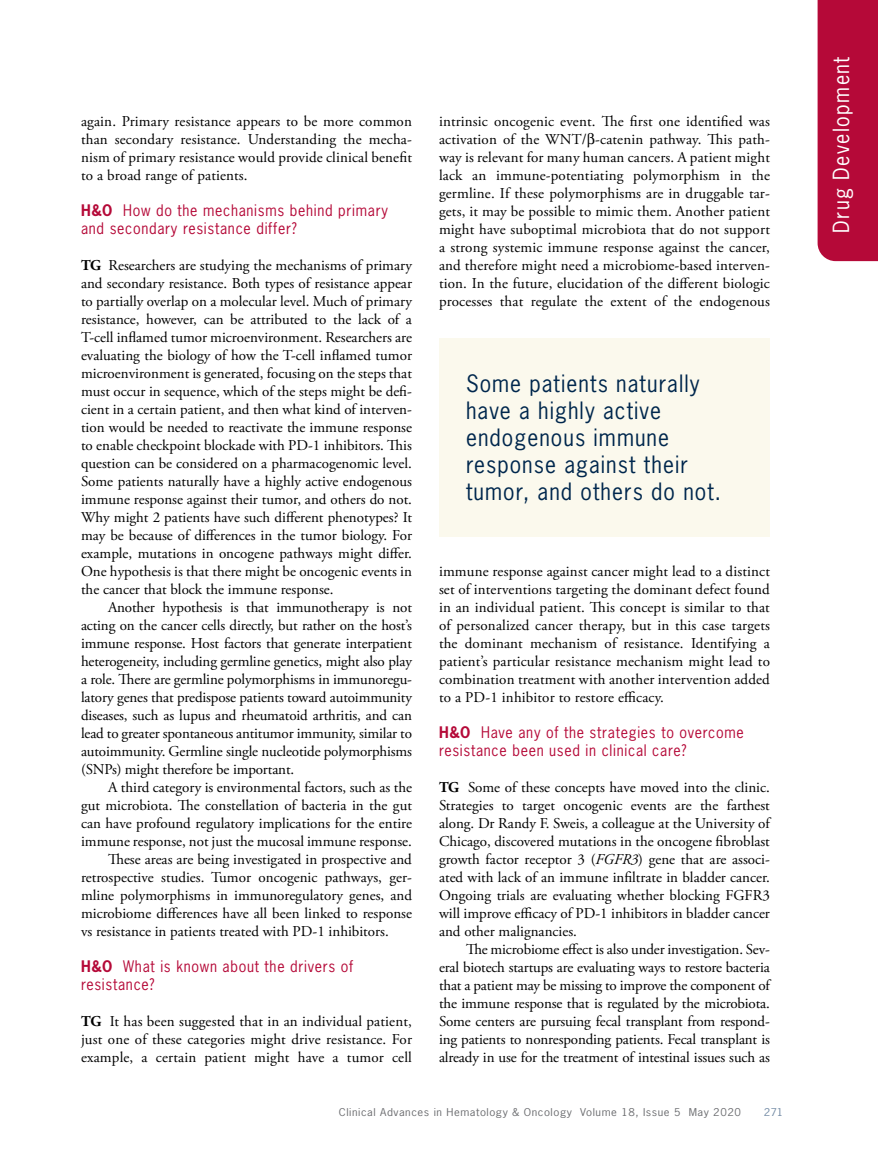
<style>
.page{position:relative;width:878px;height:1175px;background:#fff}
.page>*{position:absolute;margin:0;border:0;box-sizing:border-box;transform-origin:0 0}
.t1{font:22.5px/27px "News Gothic Std";letter-spacing:.05em;color:#00274d;scale:.95 1}
.t2{font:21px "News Gothic Std";letter-spacing:.07em;color:#fff;scale:.95 1}
.t3{font:15px/18px "Adobe Garamond Pro";color:#000;text-align:justify}
.t4{font:15px/18px "News Gothic Std";letter-spacing:.05em;color:#b50938;scale:.95 1}
.t5{font:10.2px "News Gothic Std";letter-spacing:.05em;color:#6d6e71;scale:1.11 1}
.t6{font:10.2px "News Gothic Std";color:#738ba5;scale:1.11 1}
.s1{font-weight:700}
.s2{font-style:italic}
</style>
<div class="page">
<div style="left:817px;top:0;width:61px;height:261px;background:#b50938"></div>
<div style="left:439px;top:338px;width:331px;height:199px;background:#fbf9ed"></div>
<p class="t3" style="left:81px;top:113px;width:332px">again. Primary resistance appears to be more common than secondary resistance. Understanding the mecha&shy;nism of primary resistance would provide clinical benefit to a broad range of patients.</p>
<p class="t4" style="left:81px;top:201px;width:324px"><span class="s1">H&amp;O</span> How do the mechanisms behind primary and secondary resistance differ?</p>
<p class="t3" style="left:81px;top:257px;width:332px"><span class="s1">TG</span> Researchers are studying the mechanisms of primary and secondary resistance. Both types of resistance appear to partially overlap on a molecular level. Much of primary resistance, however, can be attributed to the lack of a T-cell inflamed tumor microenvironment. Researchers are evaluating the biology of how the T-cell inflamed tumor microenvironment is generated, focusing on the steps that must occur in sequence, which of the steps might be defi&shy;cient in a certain patient, and then what kind of interven&shy;tion would be needed to reactivate the immune response to enable checkpoint blockade with PD-1 inhibitors. This question can be considered on a pharmacogenomic level.<br>Some patients naturally have a highly active endogenous immune response against their tumor, and others do not.<br>Why might 2 patients have such different phenotypes? It may be because of differences in the tumor biology. For example, mutations in oncogene pathways might differ.<br>One hypothesis is that there might be oncogenic events in the cancer that block the immune response.</p>
<p class="t3" style="left:81px;top:599px;width:332px;text-indent:27px">Another hypothesis is that immunotherapy is not acting on the cancer cells directly, but rather on the host’s immune response. Host factors that generate interpatient heterogeneity, including germline genetics, might also play a role. There are germline polymorphisms in immunoregu&shy;latory genes that predispose patients toward autoimmunity diseases, such as lupus and rheumatoid arthritis, and can lead to greater spontaneous antitumor immunity, similar to autoimmunity. Germline single nucleotide polymorphisms (SNPs) might therefore be important.</p>
<p class="t3" style="left:108px;top:779px;width:305px">A third category is environmental factors, such as the</p>
<p class="t3" style="left:81px;top:797px;width:332px">gut microbiota. The constellation of bacteria in the gut</p>
<p class="t3" style="left:81px;top:815px;width:332px">can have profound regulatory implications for the entire</p>
<p class="t3" style="left:81px;top:833px;width:332px">immune response, not just the mucosal immune response.</p>
<p class="t3" style="left:108px;top:851px;width:305px">These areas are being investigated in prospective and</p>
<p class="t3" style="left:81px;top:869px;width:332px">retrospective studies. Tumor oncogenic pathways, ger-</p>
<p class="t3" style="left:81px;top:887px;width:332px">mline polymorphisms in immunoregulatory genes, and</p>
<p class="t3" style="left:81px;top:905px;width:332px">microbiome differences have all been linked to response</p>
<p class="t3" style="left:81px;top:923px;width:309px">vs resistance in patients treated with PD-1 inhibitors.</p>
<p class="t4" style="left:81px;top:957px;width:288px"><span class="s1">H&amp;O</span> What is known about the drivers of resistance?</p>
<p class="t3" style="left:81px;top:1013px;width:332px"><span class="s1">TG</span> It has been suggested that in an individual patient, just one of these categories might drive resistance. For example, a certain patient might have a tumor cell</p>
<p class="t3" style="left:439px;top:113px;width:332px">intrinsic oncogenic event. The first one identified was activation of the WNT/ -catenin pathway. This path&shy;way is relevant for many human cancers. A patient might lack an immune-potentiating polymorphism in the germline. If these polymorphisms are in druggable tar&shy;gets, it may be possible to mimic them. Another patient might have suboptimal microbiota that do not support a strong systemic immune response against the cancer, and therefore might need a microbiome-based interven&shy;tion. In the future, elucidation of the different biologic processes that regulate the extent of the endogenous</p>
<h1 class="t1" style="left:466px;top:370px;width:270px">Some patients naturally have a highly active endogenous immune response against their tumor, and others do not.</h1>
<p class="t3" style="left:439px;top:563px;width:332px">immune response against cancer might lead to a distinct set of interventions targeting the dominant defect found in an individual patient. This concept is similar to that of personalized cancer therapy, but in this case targets the dominant mechanism of resistance. Identifying a patient’s particular resistance mechanism might lead to combination treatment with another intervention added to a PD-1 inhibitor to restore efficacy.</p>
<p class="t4" style="left:439px;top:723px;width:322px"><span class="s1">H&amp;O</span> Have any of the strategies to overcome resistance been used in clinical care?</p>
<p class="t3" style="left:439px;top:779px;width:332px"><span class="s1">TG</span> Some of these concepts have moved into the clinic.<br>Strategies to target oncogenic events are the farthest along. Dr Randy F. Sweis, a colleague at the University of Chicago, discovered mutations in the oncogene fibroblast growth factor receptor 3 (<span class="s2">FGFR3</span>) gene that are associ&shy;ated with lack of an immune infiltrate in bladder cancer.<br>Ongoing trials are evaluating whether blocking FGFR3 will improve efficacy of PD-1 inhibitors in bladder cancer and other malignancies.</p>
<p class="t3" style="left:439px;top:941px;width:332px;text-indent:27px">The microbiome effect is also under investigation. Sev&shy;eral biotech startups are evaluating ways to restore bacteria that a patient may be missing to improve the component of the immune response that is regulated by the microbiota.<br>Some centers are pursuing fecal transplant from respond&shy;ing patients to nonresponding patients. Fecal transplant is already in use for the treatment of intestinal issues such as</p>
<p class="t5" style="left:339px;top:1105px;width:363px">Clinical Advances in Hematology &amp; Oncology Volume 18, Issue 5 May 2020</p>
<p class="t6" style="left:764px;top:1105px;width:19px">271</p>
<h2 class="t2" style="left:827px;top:233px;width:187px;rotate:-90deg">Drug Development</h2>
</div>
